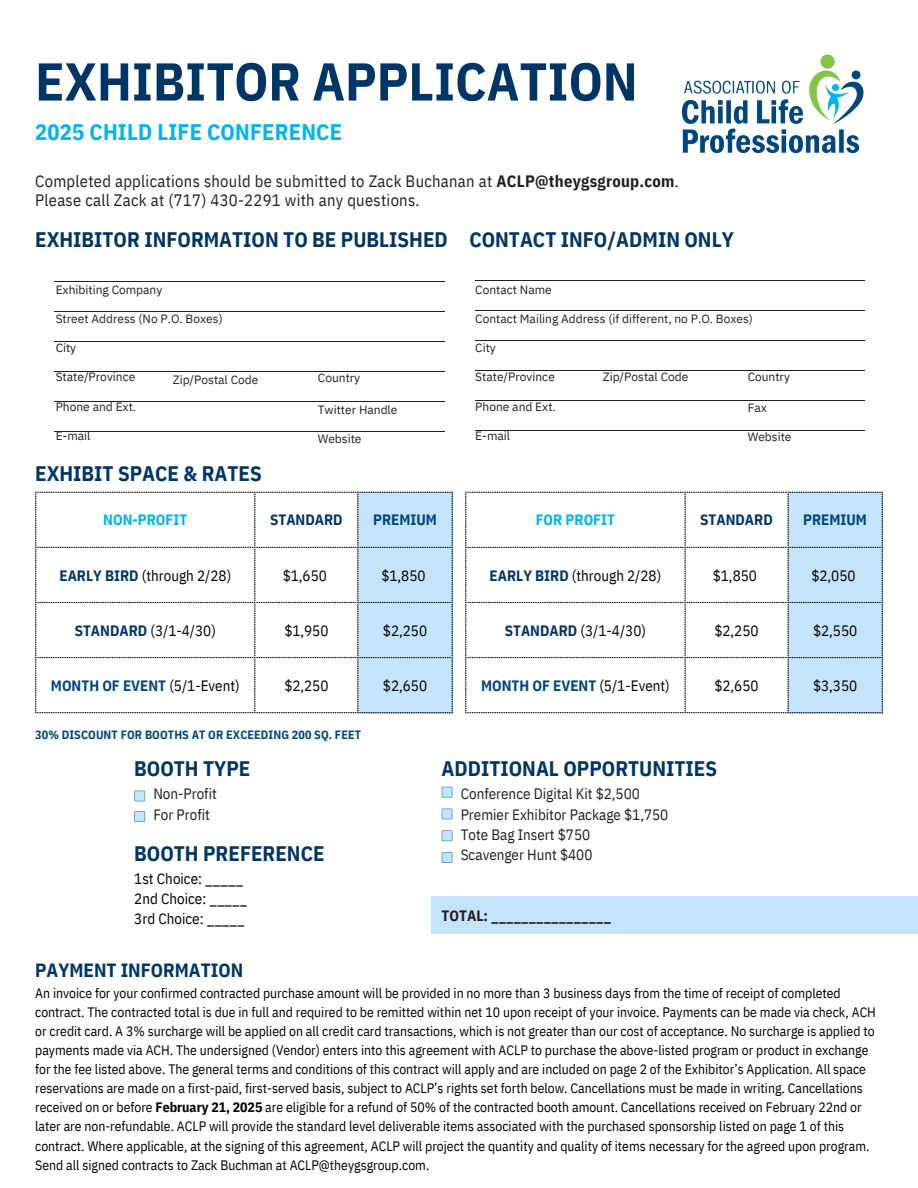
<style>
.page{position:relative;width:918px;height:1188px;background:#fff}
.page>*{position:absolute;margin:0;border:0;box-sizing:border-box;transform-origin:0 0}
.t1{font:700 53.25px "IBM Plex Sans Cond";color:#003667}
.t2{font:700 22.5px "IBM Plex Sans Cond";letter-spacing:.01em;color:#00b4f0}
.t3{font:700 21px "IBM Plex Sans Cond";color:#003667}
.t4{font:700 19.2px "IBM Plex Sans Cond";color:#003667}
.t5{font:16.5px/19.2px "IBM Plex Sans Cond";letter-spacing:.02em;color:#231f20}
.t6{font:15px/20.1px "IBM Plex Sans Cond";color:#000}
.t7{font:15px/20.2px "IBM Plex Sans Cond";color:#231f20}
.t8{font:700 15px "IBM Plex Sans Cond";color:#004680}
.t9{font:700 15px "IBM Plex Sans Cond";color:#231f20}
.t10{font:700 15px "IBM Plex Sans Cond";color:#00b4f0}
.t11{font:700 15px "IBM Plex Sans Cond";color:#003667}
.t12{font:13.65px/19.2px "IBM Plex Sans Cond";color:#000}
.t13{font:12px "IBM Plex Sans";color:#231f20}
.t14{font:700 12px "IBM Plex Sans Cond";letter-spacing:.01em;color:#004680}
.s1{font-weight:700}
.s2{font-weight:700;color:#003667}
.s3{font-weight:400;color:#000}
</style>
<div class="page">
<hr style="left:54px;top:282px;width:391px;height:1px;background:#231f20">
<hr style="left:54px;top:312px;width:391px;height:1px;background:#231f20">
<hr style="left:54px;top:342px;width:391px;height:1px;background:#231f20">
<hr style="left:54px;top:372px;width:391px;height:1px;background:#231f20">
<hr style="left:54px;top:402px;width:391px;height:1px;background:#231f20">
<hr style="left:54px;top:432px;width:391px;height:1px;background:#231f20">
<hr style="left:475px;top:280px;width:389px;height:1px;background:#231f20">
<hr style="left:475px;top:310px;width:389px;height:1px;background:#231f20">
<hr style="left:475px;top:340px;width:389px;height:1px;background:#231f20">
<hr style="left:475px;top:370px;width:389px;height:1px;background:#231f20">
<hr style="left:475px;top:400px;width:389px;height:1px;background:#231f20">
<hr style="left:475px;top:430px;width:389px;height:1px;background:#231f20">
<img style="left:682px;top:55px;width:182px;height:98px">
<svg style="left:134px;top:791px;width:11px;height:10px"></svg>
<svg style="left:134px;top:811px;width:11px;height:11px"></svg>
<div style="left:431px;top:896px;width:487px;height:38px;background:#c4e4fb"></div>
<svg style="left:442px;top:787px;width:10px;height:11px"></svg>
<svg style="left:442px;top:809px;width:10px;height:10px"></svg>
<svg style="left:442px;top:830px;width:10px;height:11px"></svg>
<svg style="left:442px;top:852px;width:10px;height:11px"></svg>
<svg style="left:35px;top:492px;width:220px;height:221px"></svg>
<svg style="left:257px;top:492px;width:196px;height:221px"></svg>
<svg style="left:465px;top:492px;width:221px;height:221px"></svg>
<svg style="left:687px;top:492px;width:196px;height:221px"></svg>
<h6 class="t1" style="left:35px;top:46px;width:604px">EXHIBITOR APPLICATION</h6>
<h6 class="t2" style="left:35px;top:117px;width:308px">2025 CHILD LIFE CONFERENCE</h6>
<h4 class="t5" style="left:35px;top:171px;width:645px">Completed applications should be submitted to Zack Buchanan at <span class="s1">ACLP@theygsgroup.com</span>.<br>Please call Zack at (717) 430-2291 with any questions.</h4>
<h4 class="t3" style="left:35px;top:225px;width:414px">EXHIBITOR INFORMATION TO BE PUBLISHED</h4>
<h3 class="t3" style="left:469px;top:225px;width:266px">CONTACT INFO/ADMIN ONLY</h3>
<p class="t13" style="left:56px;top:281px;width:108px">Exhibiting Company</p>
<p class="t13" style="left:56px;top:311px;width:169px">Street Address (No P.O. Boxes)</p>
<p class="t13" style="left:56px;top:340px;width:22px">City</p>
<p class="t13" style="left:56px;top:369px;width:81px">State/Province</p>
<p class="t13" style="left:56px;top:398px;width:82px">Phone and Ext.</p>
<p class="t13" style="left:56px;top:428px;width:36px">E-mail</p>
<p class="t13" style="left:173px;top:371px;width:87px">Zip/Postal Code</p>
<p class="t13" style="left:318px;top:370px;width:44px">Country</p>
<p class="t13" style="left:318px;top:401px;width:81px">Twitter Handle</p>
<p class="t13" style="left:318px;top:431px;width:45px">Website</p>
<p class="t13" style="left:475px;top:281px;width:78px">Contact Name</p>
<p class="t13" style="left:475px;top:311px;width:279px">Contact Mailing Address (if different, no P.O. Boxes)</p>
<p class="t13" style="left:475px;top:340px;width:22px">City</p>
<p class="t13" style="left:475px;top:369px;width:81px">State/Province</p>
<p class="t13" style="left:475px;top:398px;width:82px">Phone and Ext.</p>
<p class="t13" style="left:475px;top:428px;width:36px">E-mail</p>
<p class="t13" style="left:603px;top:369px;width:87px">Zip/Postal Code</p>
<p class="t13" style="left:748px;top:369px;width:44px">Country</p>
<p class="t13" style="left:748px;top:399px;width:21px">Fax</p>
<p class="t13" style="left:748px;top:429px;width:45px">Website</p>
<p class="t3" style="left:35px;top:459px;width:228px">EXHIBIT SPACE &amp; RATES</p>
<p class="t10" style="left:103px;top:510px;width:86px">NON-PROFIT</p>
<p class="t11" style="left:270px;top:510px;width:74px">STANDARD</p>
<p class="t8" style="left:373px;top:510px;width:65px">PREMIUM</p>
<p class="t10" style="left:536px;top:510px;width:81px">FOR PROFIT</p>
<p class="t11" style="left:700px;top:510px;width:74px">STANDARD</p>
<p class="t8" style="left:803px;top:510px;width:65px">PREMIUM</p>
<p class="t6" style="left:59px;top:565px;width:173px"><span class="s2">EARLY BIRD</span> (through 2/28)</p>
<p class="t6" style="left:283px;top:565px;width:46px">$1,650</p>
<p class="t6" style="left:381px;top:565px;width:46px">$1,850</p>
<p class="t6" style="left:490px;top:565px;width:173px"><span class="s2">EARLY BIRD</span> (through 2/28)</p>
<p class="t6" style="left:713px;top:565px;width:46px">$1,850</p>
<p class="t6" style="left:811px;top:565px;width:46px">$2,050</p>
<p class="t6" style="left:75px;top:620px;width:143px"><span class="s2">STANDARD</span> (3/1-4/30)</p>
<h1 class="t6" style="left:284px;top:620px;width:46px">$1,950</h1>
<p class="t6" style="left:383px;top:620px;width:46px">$2,250</p>
<p class="t6" style="left:505px;top:620px;width:143px"><span class="s2">STANDARD</span> (3/1-4/30)</p>
<p class="t6" style="left:714px;top:620px;width:46px">$2,250</p>
<p class="t6" style="left:813px;top:620px;width:46px">$2,550</p>
<p class="t8" style="left:51px;top:675px;width:190px">MONTH OF EVENT <span class="s3">(5/1-Event)</span></p>
<p class="t6" style="left:284px;top:675px;width:46px">$2,250</p>
<p class="t6" style="left:383px;top:675px;width:46px">$2,650</p>
<p class="t8" style="left:481px;top:675px;width:190px">MONTH OF EVENT <span class="s3">(5/1-Event)</span></p>
<p class="t6" style="left:714px;top:675px;width:46px">$2,650</p>
<p class="t6" style="left:813px;top:675px;width:46px">$3,350</p>
<h2 class="t14" style="left:35px;top:727px;width:327px">30% DISCOUNT FOR BOOTHS AT OR EXCEEDING 200 SQ. FEET</h2>
<h4 class="t3" style="left:134px;top:755px;width:118px">BOOTH TYPE</h4>
<h4 class="t7" style="left:153px;top:783px;width:65px">Non-Profit</h4>
<p class="t7" style="left:153px;top:804px;width:58px">For Profit</p>
<p class="t3" style="left:134px;top:839px;width:192px">BOOTH PREFERENCE</p>
<p class="t6" style="left:134px;top:868px;width:111px">1st Choice: _____</p>
<h1 class="t6" style="left:134px;top:888px;width:115px">2nd Choice: _____<br>3rd Choice: _____</h1>
<h1 class="t3" style="left:442px;top:754px;width:277px">ADDITIONAL OPPORTUNITIES</h1>
<h1 class="t7" style="left:461px;top:784px;width:209px">Conference Digital Kit $2,500<br>Premier Exhibitor Package $1,750</h1>
<p class="t7" style="left:461px;top:824px;width:133px">Tote Bag Insert $750<br>Scavenger Hunt $400</p>
<p class="t9" style="left:442px;top:905px;width:171px">TOTAL: ________________</p>
<p class="t4" style="left:35px;top:958px;width:210px">PAYMENT INFORMATION</p>
<p class="t12" style="left:35px;top:983px;width:842px">An invoice for your confirmed contracted purchase amount will be provided in no more than 3 business days from the time of receipt of completed contract. The contracted total is due in full and required to be remitted within net 10 upon receipt of your invoice. Payments can be made via check, ACH or credit card. A 3% surcharge will be applied on all credit card transactions, which is not greater than our cost of acceptance. No surcharge is applied to payments made via ACH. The undersigned (Vendor) enters into this agreement with ACLP to purchase the above-listed program or product in exchange for the fee listed above. The general terms and conditions of this contract will apply and are included on page 2 of the Exhibitor’s Application. All space reservations are made on a first-paid, first-served basis, subject to ACLP’s rights set forth below. Cancellations must be made in writing. Cancellations received on or before <span class="s1">February 21, 2025</span> are eligible for a refund of 50% of the contracted booth amount. Cancellations received on February 22nd or later are non-refundable. ACLP will provide the standard level deliverable items associated with the purchased sponsorship listed on page 1 of this contract. Where applicable, at the signing of this agreement, ACLP will project the quantity and quality of items necessary for the agreed upon program.<br>Send all signed contracts to Zack Buchman at ACLP@theygsgroup.com.</p>
</div>
